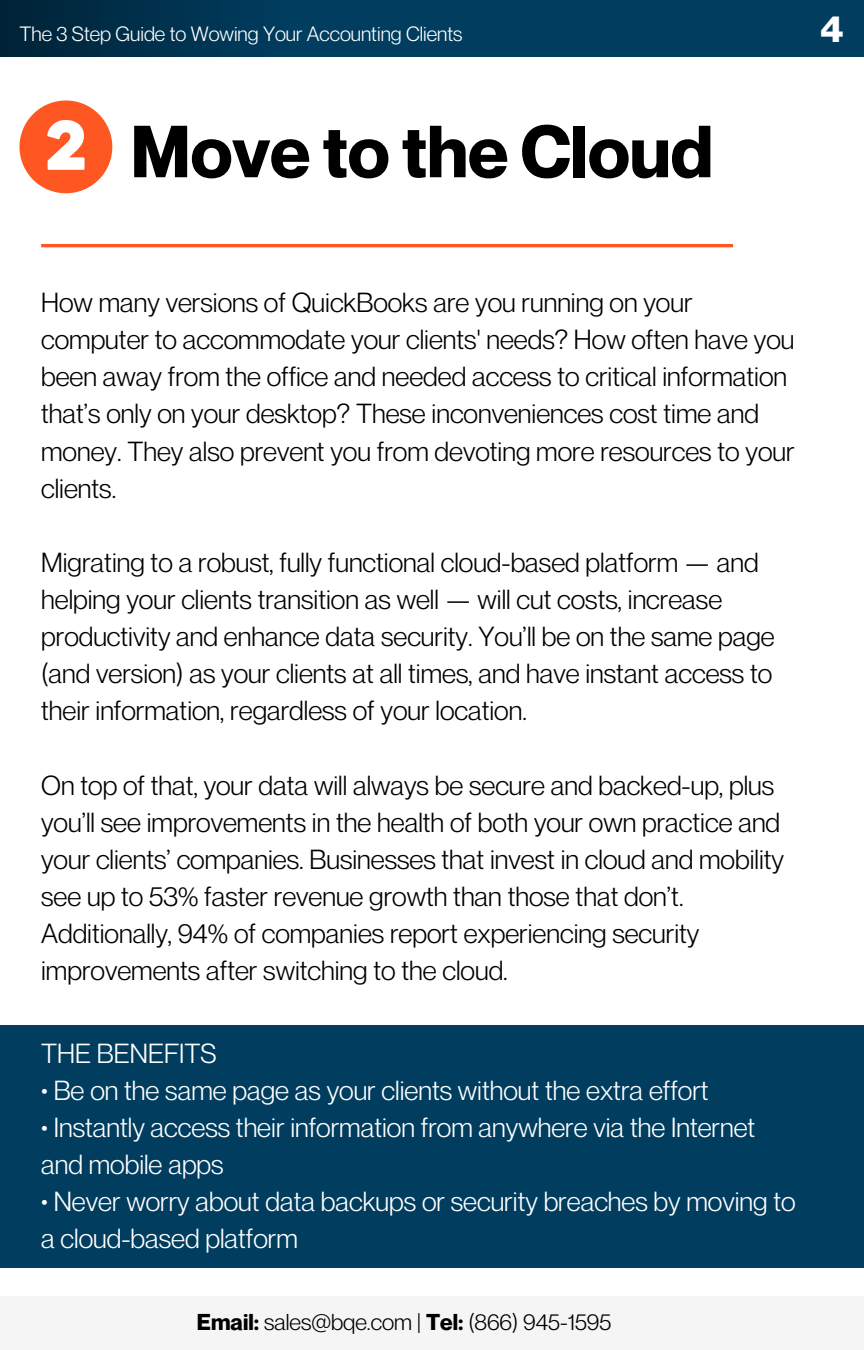
<style>
.page{position:relative;width:864px;height:1350px;background:#fff}
.page>*{position:absolute;margin:0;border:0;box-sizing:border-box;transform-origin:0 0}
.t1{font:700 72px "Neue Montreal";color:#000}
.t2{font:700 36.9px "Neue Montreal";color:#fff}
.t3{font:27px/37.1px "Neue Montreal";color:#000}
.t4{font:27px/37.1px "Neue Montreal";color:#fff}
.t5{font:22.5px "Neue Montreal";color:#000}
.t6{font:20.25px "Neue Montreal";color:#fff}
.s1{font-weight:700}
</style>
<div class="page">
<div style="left:0;top:1297px;width:864px;height:53px;background:#f5f5f5"></div>
<svg style="left:0;top:0;width:864px;height:57px;background:#003857"></svg>
<svg style="left:20px;top:100px;width:92px;height:93px"></svg>
<hr style="left:41px;top:244px;width:692px;height:3px;background:#ff5722">
<div style="left:0;top:1025px;width:864px;height:243px;background:#003d5f"></div>
<p class="t6" style="left:20px;top:22px;width:445px">The 3 Step Guide to Wowing Your Accounting Clients</p>
<h2 class="t2" style="left:821px;top:6px;width:24px">4</h2>
<h1 class="t1" style="left:131px;top:107px;width:584px">Move to the Cloud</h1>
<p class="t3" style="left:41px;top:284px;width:755px">How many versions of QuickBooks are you running on your computer to accommodate your clients' needs? How often have you been away from the office and needed access to critical information that’s only on your desktop? These inconveniences cost time and money. They also prevent you from devoting more resources to your clients.</p>
<p class="t3" style="left:41px;top:543px;width:735px">Migrating to a robust, fully functional cloud-based platform — and helping your clients transition as well — will cut costs, increase productivity and enhance data security. You’ll be on the same page (and version) as your clients at all times, and have instant access to their information, regardless of your location.</p>
<p class="t3" style="left:41px;top:766px;width:744px">On top of that, your data will always be secure and backed-up, plus you’ll see improvements in the health of both your own practice and your clients’ companies. Businesses that invest in cloud and mobility see up to 53% faster revenue growth than those that don’t.<br>Additionally, 94% of companies report experiencing security improvements after switching to the cloud.</p>
<p class="t4" style="left:41px;top:1034px;width:177px">THE BENEFITS</p>
<p class="t4" style="left:41px;top:1071px;width:669px">• Be on the same page as your clients without the extra effort</p>
<p class="t4" style="left:41px;top:1108px;width:716px">• Instantly access their information from anywhere via the Internet and mobile apps</p>
<p class="t4" style="left:41px;top:1183px;width:756px">• Never worry about data backups or security breaches by moving to a cloud-based platform</p>
<p class="t5" style="left:197px;top:1308px;width:416px"><span class="s1">Email:</span> sales@bqe.com | <span class="s1">Tel:</span> (866) 945-1595</p>
</div>
